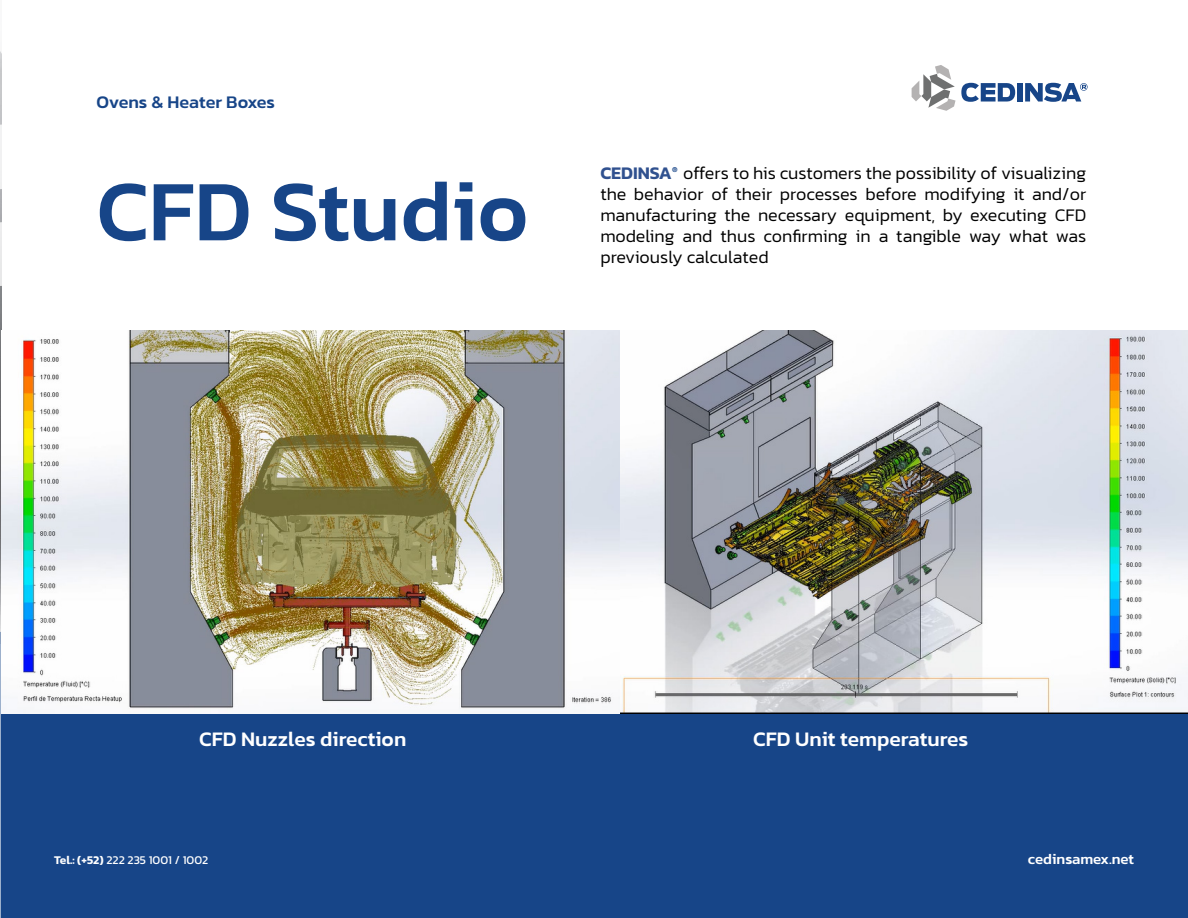
<style>
.page{position:relative;width:1188px;height:918px;background:#fff}
.page>*{position:absolute;margin:0;border:0;box-sizing:border-box;transform-origin:0 0}
.t1{font:500 87px "Kanit";color:#174588}
.t2{font:500 21px "Kanit";color:#fff}
.t3{font:300 18px/21px "Kanit";color:#000;text-align:justify}
.t4{font:500 18px "Kanit";color:#174588}
.t5{font:500 15px "Kanit";color:#fff}
.t6{font:12px "Kanit";color:#fff}
.t7{font:600 7.5px "Kanit";color:#174588}
.s1{font-weight:600;color:#30518f}
.s2{font-weight:600}
</style>
<div class="page">
<div style="left:1px;top:684px;width:1187px;height:234px;background:#174588"></div>
<img style="left:0;top:287px;width:1px;height:345px">
<hr style="left:0;top:632px;width:1px;height:286px;background:#174588">
<svg style="left:0;top:51px;width:2px;height:236px"></svg>
<img style="left:1px;top:330px;width:1187px;height:384px">
<svg style="left:912px;top:65px;width:103px;height:46px"></svg>
<div style="left:1017px;top:83px;width:5px;height:19px;background:#174588"></div>
<svg style="left:1025px;top:83px;width:63px;height:19px"></svg>
<p class="t4" style="left:97px;top:89px;width:180px">Ovens &amp; Heater Boxes</p>
<p class="t1" style="left:97px;top:146px;width:434px">CFD Studio</p>
<p class="t3" style="left:600px;top:162px;width:488px"><span class="s1">CEDINSA</span> offers to his customers the possibility of visualizing the behavior of their processes before modifying it and/or manufacturing the necessary equipment, by executing CFD modeling and thus confirming in a tangible way what was previously calculated</p>
<p class="t7" style="left:672px;top:164px;width:7px">®</p>
<p class="t2" style="left:199px;top:723px;width:209px">CFD Nuzzles direction</p>
<p class="t2" style="left:753px;top:723px;width:217px">CFD Unit temperatures</p>
<p class="t6" style="left:54px;top:851px;width:156px"><span class="s2">Tel.: (+52)</span> 222 235 1001 / 1002</p>
<p class="t5" style="left:1028px;top:848px;width:108px">cedinsamex.net</p>
</div>
